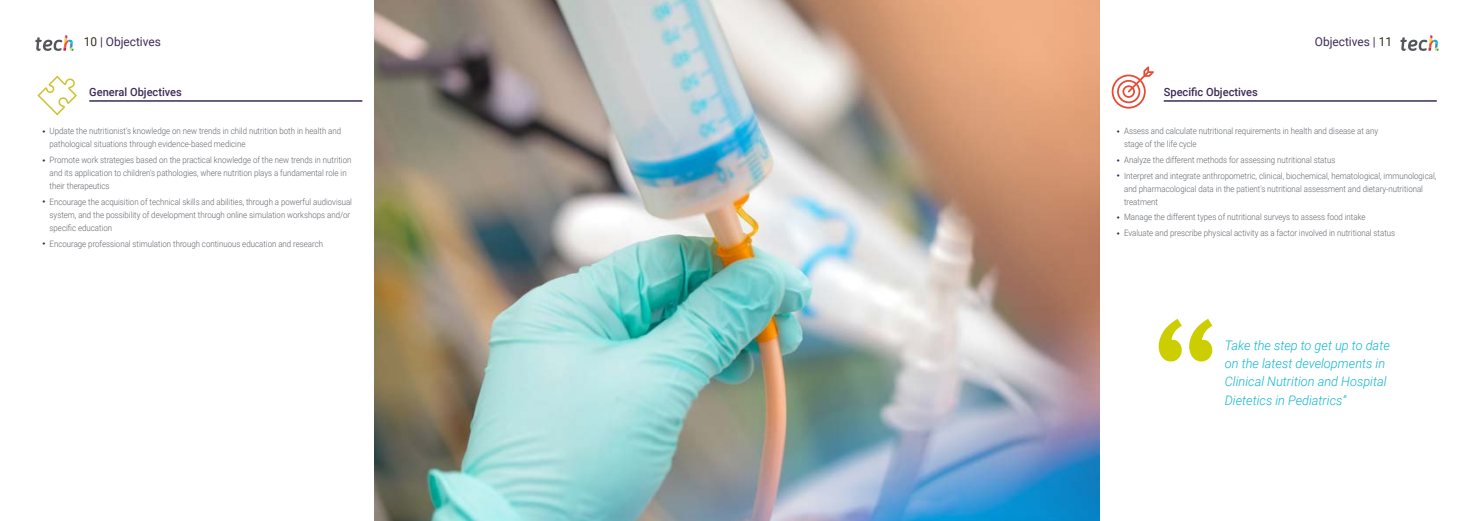
<style>
.page{position:relative;width:1474px;height:521px;background:#fff}
.page>*{position:absolute;margin:0;border:0;box-sizing:border-box;transform-origin:0 0}
.t1{font:italic 300 13.12px/18.4px "Roboto";color:#0fb6cf}
.t2{font:12.25px "Roboto";color:#3d2b56}
.t3{font:500 11.38px "Roboto";color:#3d2b56}
.t4{font:300 8.75px/13.1px "Roboto";color:#61646a;scale:.9 1}
.s1{color:#312e20}
</style>
<div class="page">
<svg style="left:1111px;top:66px;width:42px;height:43px"></svg>
<hr style="left:89px;top:101px;width:273px;height:1px;background:#3d2b56">
<hr style="left:1163px;top:101px;width:273px;height:1px;background:#3d2b56">
<svg style="left:37px;top:76px;width:40px;height:39px"></svg>
<img style="left:375px;top:0;width:724px;height:521px">
<svg style="left:35px;top:35px;width:39px;height:16px"></svg>
<svg style="left:1400px;top:35px;width:38px;height:16px"></svg>
<svg style="left:1158px;top:319px;width:54px;height:42px"></svg>
<h2 class="t2" style="left:84px;top:33px;width:79px"><span class="s1">10</span> | Objectives</h2>
<h3 class="t3" style="left:89px;top:84px;width:94px">General Objectives</h3>
<h3 class="t3" style="left:1163px;top:84px;width:96px">Specific Objectives</h3>
<p class="t4" style="left:50px;top:124px;width:325px">Update the nutritionist's knowledge on new trends in child nutrition both in health and pathological situations through evidence-based medicine</p>
<p class="t4" style="left:50px;top:153px;width:337px">Promote work strategies based on the practical knowledge of the new trends in nutrition and its application to children's pathologies, where nutrition plays a fundamental role in their therapeutics</p>
<p class="t4" style="left:50px;top:195px;width:337px">Encourage the acquisition of technical skills and abilities, through a powerful audiovisual system, and the possibility of development through online simulation workshops and/or specific education</p>
<p class="t4" style="left:50px;top:237px;width:305px">Encourage professional stimulation through continuous education and research</p>
<h2 class="t2" style="left:1314px;top:33px;width:79px">Objectives | <span class="s1">11</span></h2>
<p class="t4" style="left:1124px;top:124px;width:284px">Assess and calculate nutritional requirements in health and disease at any stage of the life cycle</p>
<p class="t4" style="left:1124px;top:152px;width:348px;line-height:15.6px">Analyze the different methods for assessing nutritional status<br>Interpret and integrate anthropometric, clinical, biochemical, hematological, immunological,</p>
<p class="t4" style="left:1124px;top:182px;width:334px">and pharmacological data in the patient's nutritional assessment and dietary-nutritional treatment</p>
<p class="t4" style="left:1124px;top:209px;width:303px;line-height:15.6px">Manage the different types of nutritional surveys to assess food intake<br>Evaluate and prescribe physical activity as a factor involved in nutritional status</p>
<h1 class="t1" style="left:1224px;top:335px;width:166px">Take the step to get up to date on the latest developments in<br>Clinical Nutrition and Hospital<br>Dietetics in Pediatrics”</h1>
</div>
